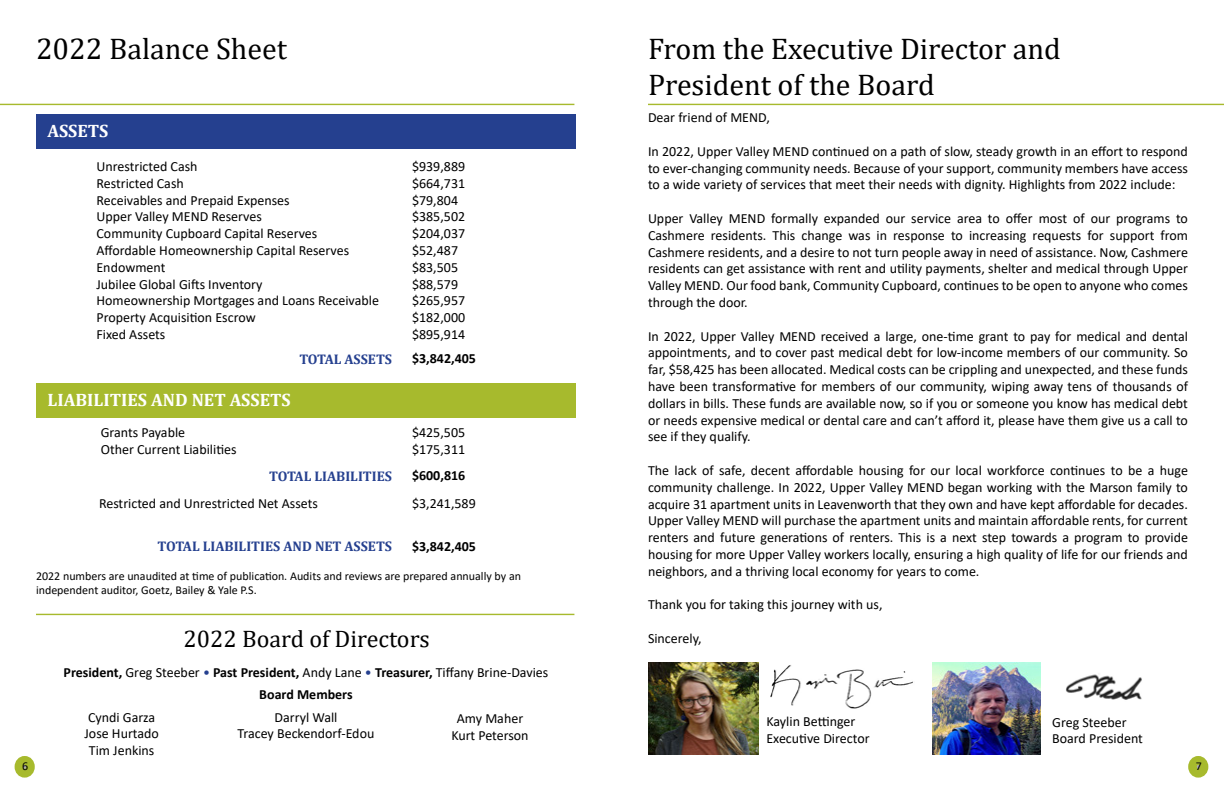
<style>
.page{position:relative;width:1224px;height:792px;background:#fff}
.page>*{position:absolute;margin:0;border:0;box-sizing:border-box;transform-origin:0 0}
.t1{font:30px/36px "Cambria";color:#000}
.t2{font:24px "Cambria";color:#000}
.t3{font:700 18px "Cambria";color:#fff}
.t4{font:14px/16.8px "Calibri";color:#000}
.t5{font:700 14px "Cambria";color:#25408f}
.t6{font:700 14px "Calibri";color:#000}
.t7{font:12px/14.4px "Calibri";color:#000}
.s1{font-weight:700}
.s2{color:#25408f}
</style>
<div class="page">
<div style="left:36px;top:383px;width:540px;height:35px;background:#a7ba2d"></div>
<div style="left:36px;top:114px;width:540px;height:35px;background:#25408f"></div>
<hr style="left:648px;top:104px;width:576px;height:1px;background:#a7ba2d">
<img style="left:933px;top:662px;width:107px;height:93px">
<img style="left:648px;top:662px;width:111px;height:93px">
<img style="left:770px;top:665px;width:143px;height:44px">
<img style="left:1066px;top:674px;width:76px;height:26px">
<hr style="left:0;top:104px;width:574px;height:1px;background:#a7ba2d">
<hr style="left:36px;top:614px;width:538px;height:1px;background:#a7ba2d">
<div style="left:15px;top:756px;width:20px;height:22px;border:9px solid #a7ba2d;border-radius:50%"></div>
<div style="left:1188px;top:756px;width:20px;height:22px;border:9px solid #a7ba2d;border-radius:50%"></div>
<h1 class="t1" style="left:36px;top:31px;width:252px">2022 Balance Sheet</h1>
<p class="t3" style="left:48px;top:118px;width:62px">ASSETS</p>
<p class="t4" style="left:96px;top:158px;width:284px">Unrestricted Cash<br>Restricted Cash<br>Receivables and Prepaid Expenses<br>Upper Valley MEND Reserves<br>Community Cupboard Capital Reserves<br>Affordable Homeownership Capital Reserves<br>Endowment<br>Jubilee Global Gifts Inventory<br>Homeownership Mortgages and Loans Receivable<br>Property Acquisition Escrow<br>Fixed Assets</p>
<p class="t4" style="left:412px;top:158px;width:55px">$939,889 $664,731 $79,804 $385,502 $204,037 $52,487 $83,505 $88,579 $265,957 $182,000 $895,914</p>
<p class="t6" style="left:412px;top:349px;width:66px">$3,842,405</p>
<p class="t5" style="left:299px;top:349px;width:94px">TOTAL ASSETS</p>
<p class="t3" style="left:48px;top:387px;width:245px">LIABILITIES AND NET ASSETS</p>
<p class="t4" style="left:101px;top:423px;width:137px">Grants Payable<br>Other Current Liabilities</p>
<p class="t4" style="left:412px;top:423px;width:55px">$425,505 $175,311</p>
<p class="t6" style="left:412px;top:466px;width:55px">$600,816</p>
<p class="t4" style="left:99px;top:494px;width:220px">Restricted and Unrestricted Net Assets</p>
<p class="t4" style="left:412px;top:494px;width:65px">$3,241,589</p>
<p class="t5" style="left:158px;top:537px;width:236px">TOTAL LIABILITIES AND NET ASSETS</p>
<p class="t6" style="left:412px;top:536px;width:66px">$3,842,405</p>
<p class="t7" style="left:36px;top:568px;width:487px">2022 numbers are unaudited at time of publication. Audits and reviews are prepared annually by an independent auditor, Goetz, Bailey &amp; Yale P.S.</p>
<p class="t5" style="left:269px;top:466px;width:124px">TOTAL LIABILITIES</p>
<h2 class="t2" style="left:184px;top:624px;width:248px">2022 Board of Directors</h2>
<p class="t4" style="left:64px;top:663px;width:486px"><span class="s1">President,</span> Greg Steeber <span class="s2">•</span> <span class="s1">Past President,</span> Andy Lane <span class="s2">•</span> <span class="s1">Treasurer,</span> Tiffany Brine-Davies</p>
<p class="t6" style="left:259px;top:685px;width:95px">Board Members</p>
<p class="t4" style="left:84px;top:708px;width:76px;text-align:center">Cyndi Garza<br>Jose Hurtado<br>Tim Jenkins</p>
<p class="t4" style="left:238px;top:708px;width:138px;text-align:center">Darryl Wall<br>Tracey Beckendorf-Edou</p>
<p class="t4" style="left:451px;top:709px;width:79px;text-align:center">Amy Maher<br>Kurt Peterson</p>
<h1 class="t1" style="left:648px;top:31px;width:414px">From the Executive Director and<br>President of the Board</h1>
<p class="t4" style="left:648px;top:109px;width:123px">Dear friend of MEND,</p>
<p class="t4" style="left:648px;top:142px;width:541px;text-align:justify">In 2022, Upper Valley MEND continued on a path of slow, steady growth in an effort to respond to ever-changing community needs. Because of your support, community members have access to a wide variety of services that meet their needs with dignity. Highlights from 2022 include:</p>
<p class="t4" style="left:648px;top:210px;width:542px;text-align:justify">Upper Valley MEND formally expanded our service area to offer most of our programs to Cashmere residents. This change was in response to increasing requests for support from Cashmere residents, and a desire to not turn people away in need of assistance. Now, Cashmere residents can get assistance with rent and utility payments, shelter and medical through Upper Valley MEND. Our food bank, Community Cupboard, continues to be open to anyone who comes through the door.</p>
<p class="t4" style="left:648px;top:327px;width:541px;text-align:justify">In 2022, Upper Valley MEND received a large, one-time grant to pay for medical and dental appointments, and to cover past medical debt for low-income members of our community. So far, $58,425 has been allocated. Medical costs can be crippling and unexpected, and these funds have been transformative for members of our community, wiping away tens of thousands of dollars in bills. These funds are available now, so if you or someone you know has medical debt or needs expensive medical or dental care and can’t afford it, please have them give us a call to see if they qualify.</p>
<p class="t4" style="left:648px;top:462px;width:542px;text-align:justify">The lack of safe, decent affordable housing for our local workforce continues to be a huge community challenge. In 2022, Upper Valley MEND began working with the Marson family to acquire 31 apartment units in Leavenworth that they own and have kept affordable for decades.<br>Upper Valley MEND will purchase the apartment units and maintain affordable rents, for current renters and future generations of renters. This is a next step towards a program to provide housing for more Upper Valley workers locally, ensuring a high quality of life for our friends and neighbors, and a thriving local economy for years to come.</p>
<p class="t4" style="left:648px;top:596px;width:236px">Thank you for taking this journey with us,</p>
<p class="t4" style="left:648px;top:630px;width:55px">Sincerely,</p>
<p class="t4" style="left:766px;top:713px;width:105px">Kaylin Bettinger<br>Executive Director</p>
<p class="t4" style="left:1052px;top:713px;width:92px">Greg Steeber<br>Board President</p>
<p class="t7" style="left:22px;top:759px;width:8px">6</p>
<p class="t7" style="left:1196px;top:759px;width:8px">7</p>
</div>
